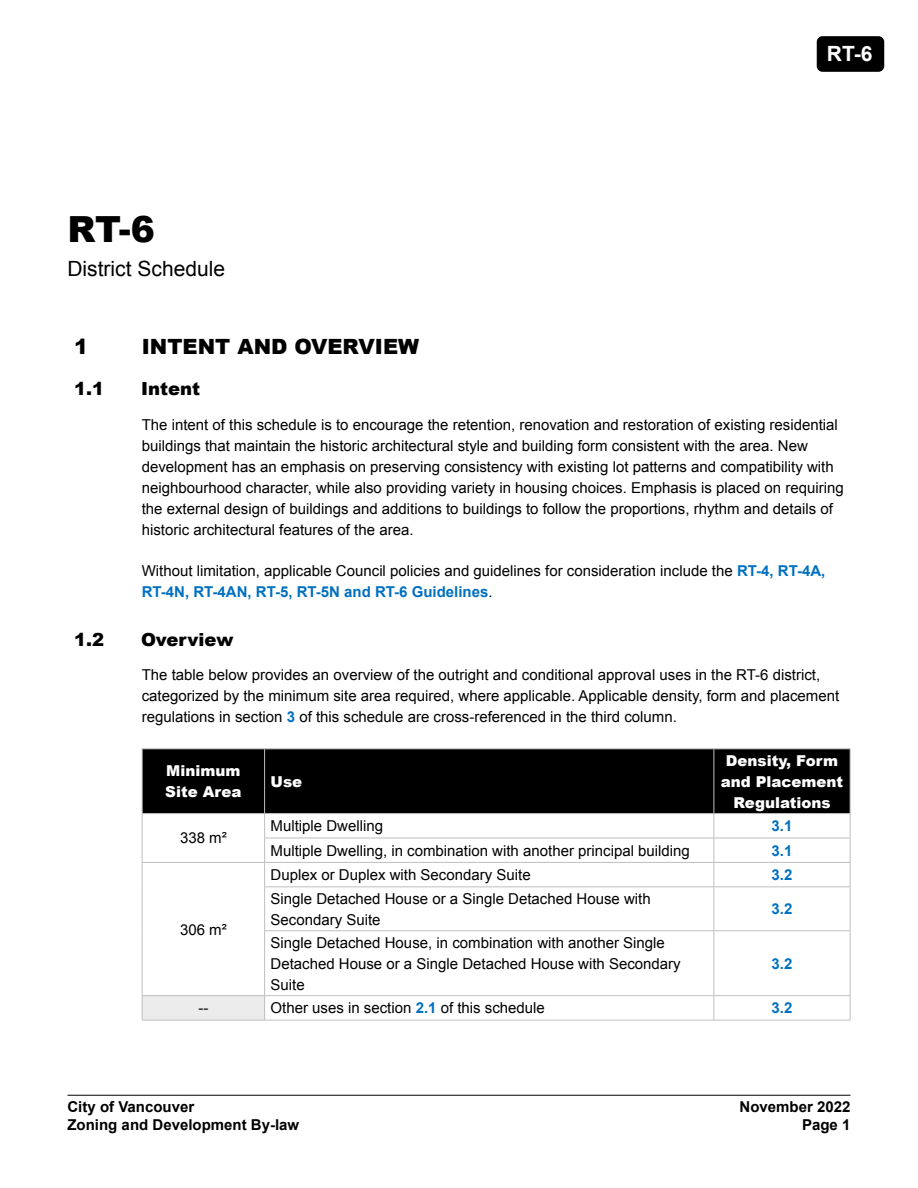
<style>
.page{position:relative;width:918px;height:1188px;background:#fff}
.page>*{position:absolute;margin:0;border:0;box-sizing:border-box;transform-origin:0 0}
.t1{font:900 36px "Arial";color:#000}
.Heading_1__1{font:900 21px "Arial";color:#000}
.District_Schedule_Su{font:21px "Arial";color:#000}
.t2{font:700 21px "Arial";color:#fff}
.Heading_2__1_1{font:900 18px "Arial";color:#000}
.Body_Text_-_left_ali{font:15px/21px "Arial";color:#000}
.Table_Text_-_left_al{font:15px/21px "Arial";color:#000}
.t3{font:700 15px "Arial";color:#000}
.Table_Header__White{font:900 15px/21px "Arial";color:#fff}
.TableText_-_centre_a{font:700 15px "Arial";color:#0070c0}
.TableText_-_centre_a-2{font:15px "Arial";color:#000}
.s1{font-weight:700;color:#0070c0}
</style>
<div class="page">
<hr style="left:68px;top:1095px;width:782px;height:1px;background:#000">
<div style="left:817px;top:36px;width:67px;height:36px;background:#000;border-radius:6px"></div>
<div style="left:143px;top:749px;width:707px;height:64px;background:#000"></div>
<div style="left:142px;top:996px;width:123px;height:24px;background:#ececec"></div>
<hr style="left:264px;top:838px;width:450px;height:1px;background:#bfbfbf">
<hr style="left:265px;top:862px;width:449px;height:1px;background:#bfbfbf">
<hr style="left:264px;top:886px;width:450px;height:1px;background:#bfbfbf">
<hr style="left:264px;top:930px;width:450px;height:1px;background:#bfbfbf">
<hr style="left:142px;top:995px;width:123px;height:1px;background:#bfbfbf">
<hr style="left:265px;top:995px;width:449px;height:1px;background:#bfbfbf">
<hr style="left:265px;top:1020px;width:449px;height:1px;background:#bfbfbf">
<hr style="left:142px;top:1020px;width:123px;height:1px;background:#bfbfbf">
<hr style="left:714px;top:1020px;width:137px;height:1px;background:#bfbfbf">
<hr style="left:142px;top:862px;width:123px;height:1px;background:#bfbfbf">
<svg style="left:142px;top:814px;width:1px;height:73px"></svg>
<svg style="left:264px;top:814px;width:1px;height:72px"></svg>
<hr style="left:142px;top:887px;width:1px;height:44px;background:#bfbfbf">
<hr style="left:264px;top:887px;width:1px;height:43px;background:#bfbfbf">
<hr style="left:142px;top:931px;width:1px;height:64px;background:#bfbfbf">
<hr style="left:264px;top:931px;width:1px;height:64px;background:#bfbfbf">
<svg style="left:142px;top:996px;width:1px;height:24px"></svg>
<svg style="left:264px;top:996px;width:1px;height:24px"></svg>
<hr style="left:714px;top:838px;width:137px;height:1px;background:#bfbfbf">
<svg style="left:714px;top:814px;width:1px;height:72px"></svg>
<svg style="left:850px;top:814px;width:1px;height:72px"></svg>
<hr style="left:714px;top:887px;width:1px;height:43px;background:#bfbfbf">
<hr style="left:850px;top:887px;width:1px;height:43px;background:#bfbfbf">
<hr style="left:714px;top:931px;width:1px;height:64px;background:#bfbfbf">
<hr style="left:850px;top:931px;width:1px;height:64px;background:#bfbfbf">
<hr style="left:714px;top:862px;width:137px;height:1px;background:#bfbfbf">
<hr style="left:714px;top:886px;width:137px;height:1px;background:#bfbfbf">
<hr style="left:714px;top:930px;width:137px;height:1px;background:#bfbfbf">
<hr style="left:714px;top:995px;width:137px;height:1px;background:#bfbfbf">
<svg style="left:714px;top:996px;width:1px;height:24px"></svg>
<svg style="left:850px;top:996px;width:1px;height:24px"></svg>
<hr style="left:142px;top:748px;width:123px;height:1px;background:#bfbfbf">
<hr style="left:142px;top:749px;width:1px;height:64px;background:#bfbfbf">
<hr style="left:142px;top:813px;width:123px;height:1px;background:#bfbfbf">
<hr style="left:714px;top:748px;width:137px;height:1px;background:#bfbfbf">
<hr style="left:850px;top:749px;width:1px;height:64px;background:#bfbfbf">
<hr style="left:714px;top:813px;width:137px;height:1px;background:#bfbfbf">
<hr style="left:265px;top:748px;width:449px;height:1px;background:#bfbfbf">
<hr style="left:264px;top:749px;width:1px;height:64px;background:#bfbfbf">
<hr style="left:714px;top:749px;width:1px;height:64px;background:#bfbfbf">
<hr style="left:265px;top:813px;width:449px;height:1px;background:#bfbfbf">
<p class="t1" style="left:68px;top:203px;width:89px">RT-6</p>
<p class="District_Schedule_Su" style="left:68px;top:254px;width:159px">District Schedule</p>
<h2 class="t2" style="left:827px;top:40px;width:47px">RT-6</h2>
<h1 class="Heading_1__1" style="left:74px;top:331px;width:16px">1</h1>
<h1 class="Heading_1__1" style="left:142px;top:331px;width:279px">INTENT AND OVERVIEW</h1>
<h2 class="Heading_2__1_1" style="left:74px;top:376px;width:32px">1.1</h2>
<h2 class="Heading_2__1_1" style="left:141px;top:376px;width:61px">Intent</h2>
<p class="Body_Text_-_left_ali" style="left:142px;top:414px;width:703px">The intent of this schedule is to encourage the retention, renovation and restoration of existing residential buildings that maintain the historic architectural style and building form consistent with the area. New development has an emphasis on preserving consistency with existing lot patterns and compatibility with neighbourhood character, while also providing variety in housing choices. Emphasis is placed on requiring the external design of buildings and additions to buildings to follow the proportions, rhythm and details of historic architectural features of the area.</p>
<p class="Body_Text_-_left_ali" style="left:142px;top:561px;width:685px">Without limitation, applicable Council policies and guidelines for consideration include the <span class="s1">RT-4, RT-4A,<br>RT-4N, RT-4AN, RT-5, RT-5N and RT-6 Guidelines</span>.</p>
<h2 class="Heading_2__1_1" style="left:74px;top:626px;width:32px">1.2</h2>
<h2 class="Heading_2__1_1" style="left:141px;top:626px;width:94px">Overview</h2>
<p class="Body_Text_-_left_ali" style="left:142px;top:665px;width:699px">The table below provides an overview of the outright and conditional approval uses in the RT-6 district, categorized by the minimum site area required, where applicable. Applicable density, form and placement regulations in section <span class="s1">3</span> of this schedule are cross-referenced in the third column.</p>
<p class="Table_Header__White" style="left:165px;top:760px;width:78px">Minimum<br>Site Area</p>
<p class="Table_Header__White" style="left:271px;top:770px;width:33px">Use</p>
<p class="Table_Header__White" style="left:721px;top:749px;width:124px;text-align:center">Density, Form and Placement<br>Regulations</p>
<p class="TableText_-_centre_a-2" style="left:180px;top:828px;width:48px">338 m²</p>
<p class="TableText_-_centre_a-2" style="left:180px;top:919px;width:48px">306 m²</p>
<p class="Table_Text_-_left_al" style="left:271px;top:816px;width:114px">Multiple Dwelling</p>
<p class="TableText_-_centre_a" style="left:772px;top:816px;width:22px">3.1</p>
<p class="Table_Text_-_left_al" style="left:271px;top:840px;width:421px">Multiple Dwelling, in combination with another principal building</p>
<p class="TableText_-_centre_a" style="left:772px;top:841px;width:22px">3.1</p>
<p class="Table_Text_-_left_al" style="left:271px;top:864px;width:262px">Duplex or Duplex with Secondary Suite</p>
<p class="TableText_-_centre_a" style="left:772px;top:865px;width:22px">3.2</p>
<p class="Table_Text_-_left_al" style="left:271px;top:888px;width:382px">Single Detached House or a Single Detached House with<br>Secondary Suite</p>
<p class="TableText_-_centre_a" style="left:772px;top:899px;width:22px">3.2</p>
<p class="Table_Text_-_left_al" style="left:271px;top:932px;width:412px">Single Detached House, in combination with another Single<br>Detached House or a Single Detached House with Secondary<br>Suite</p>
<p class="TableText_-_centre_a" style="left:772px;top:954px;width:22px">3.2</p>
<p class="TableText_-_centre_a-2" style="left:198px;top:998px;width:11px">--</p>
<p class="Table_Text_-_left_al" style="left:271px;top:998px;width:276px">Other uses in section <span class="s1">2.1</span> of this schedule</p>
<p class="TableText_-_centre_a" style="left:772px;top:998px;width:22px">3.2</p>
<p class="t3" style="left:68px;top:1097px;width:128px">City of Vancouver</p>
<p class="t3" style="left:740px;top:1097px;width:112px">November 2022</p>
<p class="t3" style="left:68px;top:1115px;width:233px">Zoning and Development By-law</p>
<p class="t3" style="left:802px;top:1115px;width:50px">Page 1</p>
</div>
